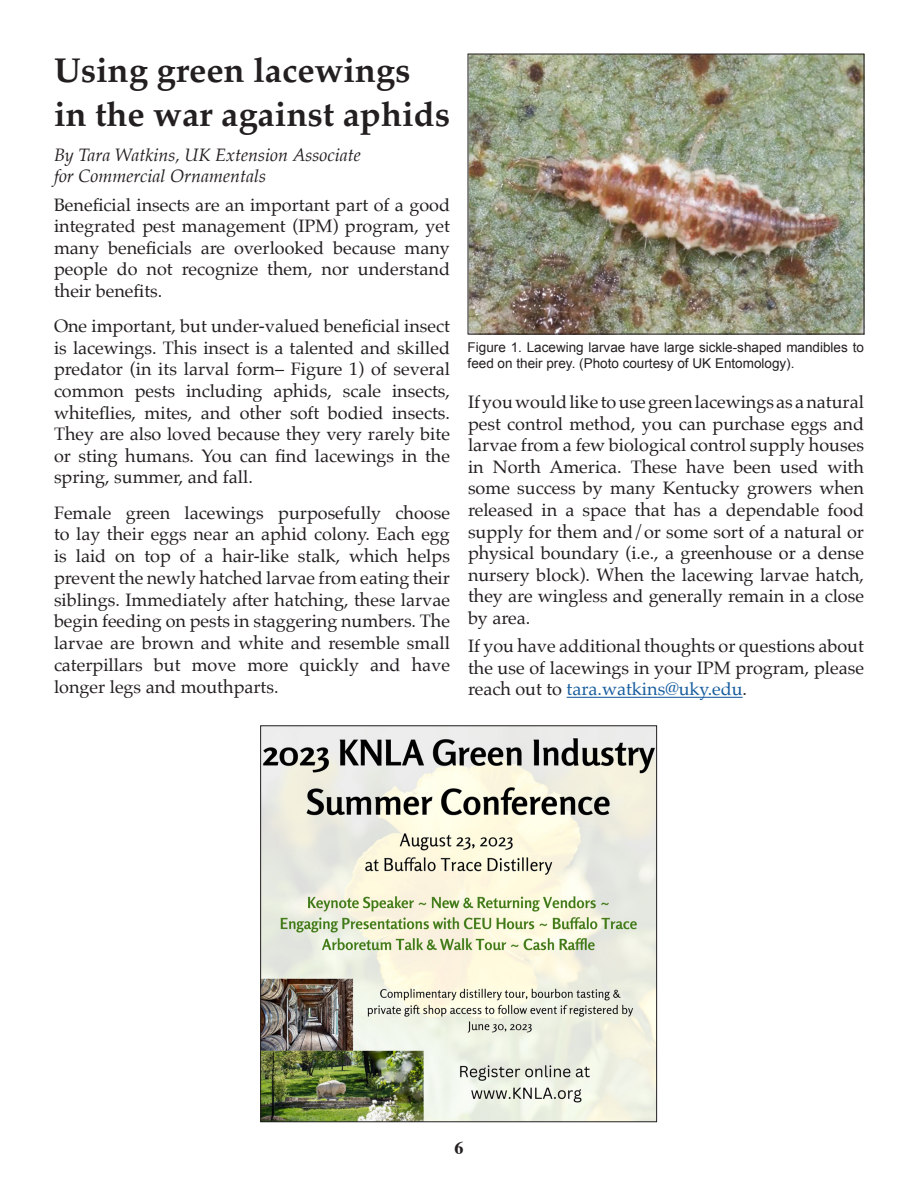
<style>
.page{position:relative;width:918px;height:1188px;background:#fff}
.page>*{position:absolute;margin:0;border:0;box-sizing:border-box;transform-origin:0 0}
.t1{font:700 34.5px/43.2px "Palatino";color:#231f20}
.t2{font:18px/21.6px "Palatino";color:#231f20;text-align:justify}
.t3{font:italic 18px "Palatino";color:#231f20}
.t4{font:700 18px "Times";color:#231f20}
.t5{font:13.5px/16.2px "Arial";color:#231f20}
.s1{color:#175d9e}
</style>
<div class="page">
<hr style="left:567px;top:697px;width:176px;height:1px;background:#175d9e">
<img style="left:470px;top:56px;width:392px;height:276px">
<img style="left:262px;top:727px;width:393px;height:393px">
<div style="left:260px;top:725px;width:397px;height:397px;border:1px solid #231f20"></div>
<p class="t1" style="left:54px;top:48px;width:398px">Using green lacewings in the war against aphids</p>
<p class="t3" style="left:54px;top:139px;width:308px">By Tara Watkins, UK Extension Associate</p>
<p class="t3" style="left:54px;top:161px;width:214px">for Commercial Ornamentals</p>
<p class="t2" style="left:54px;top:194px;width:398px">Beneficial insects are an important part of a good integrated pest management (IPM) program, yet many beneficials are overlooked because many people do not recognize them, nor understand their benefits.</p>
<p class="t2" style="left:54px;top:315px;width:398px">One important, but under-valued beneficial insect is lacewings. This insect is a talented and skilled predator (in its larval form– Figure 1) of several common pests including aphids, scale insects, whiteflies, mites, and other soft bodied insects.<br>They are also loved because they very rarely bite or sting humans. You can find lacewings in the spring, summer, and fall.</p>
<p class="t2" style="left:54px;top:501px;width:398px">Female green lacewings purposefully choose to lay their eggs near an aphid colony. Each egg is laid on top of a hair-like stalk, which helps prevent the newly hatched larvae from eating their siblings. Immediately after hatching, these larvae begin feeding on pests in staggering numbers. The larvae are brown and white and resemble small caterpillars but move more quickly and have longer legs and mouthparts.</p>
<p class="t5" style="left:468px;top:339px;width:398px">Figure 1. Lacewing larvae have large sickle-shaped mandibles to feed on their prey. (Photo courtesy of UK Entomology).</p>
<p class="t2" style="left:468px;top:391px;width:398px">If you would like to use green lacewings as a natural pest control method, you can purchase eggs and larvae from a few biological control supply houses in North America. These have been used with some success by many Kentucky growers when released in a space that has a dependable food supply for them and/or some sort of a natural or physical boundary (i.e., a greenhouse or a dense nursery block). When the lacewing larvae hatch, they are wingless and generally remain in a close by area.</p>
<p class="t2" style="left:468px;top:635px;width:398px">If you have additional thoughts or questions about the use of lacewings in your IPM program, please reach out to <span class="s1">tara.watkins@uky.edu</span>.</p>
<p class="t4" style="left:454px;top:1130px;width:10px">6</p>
</div>
